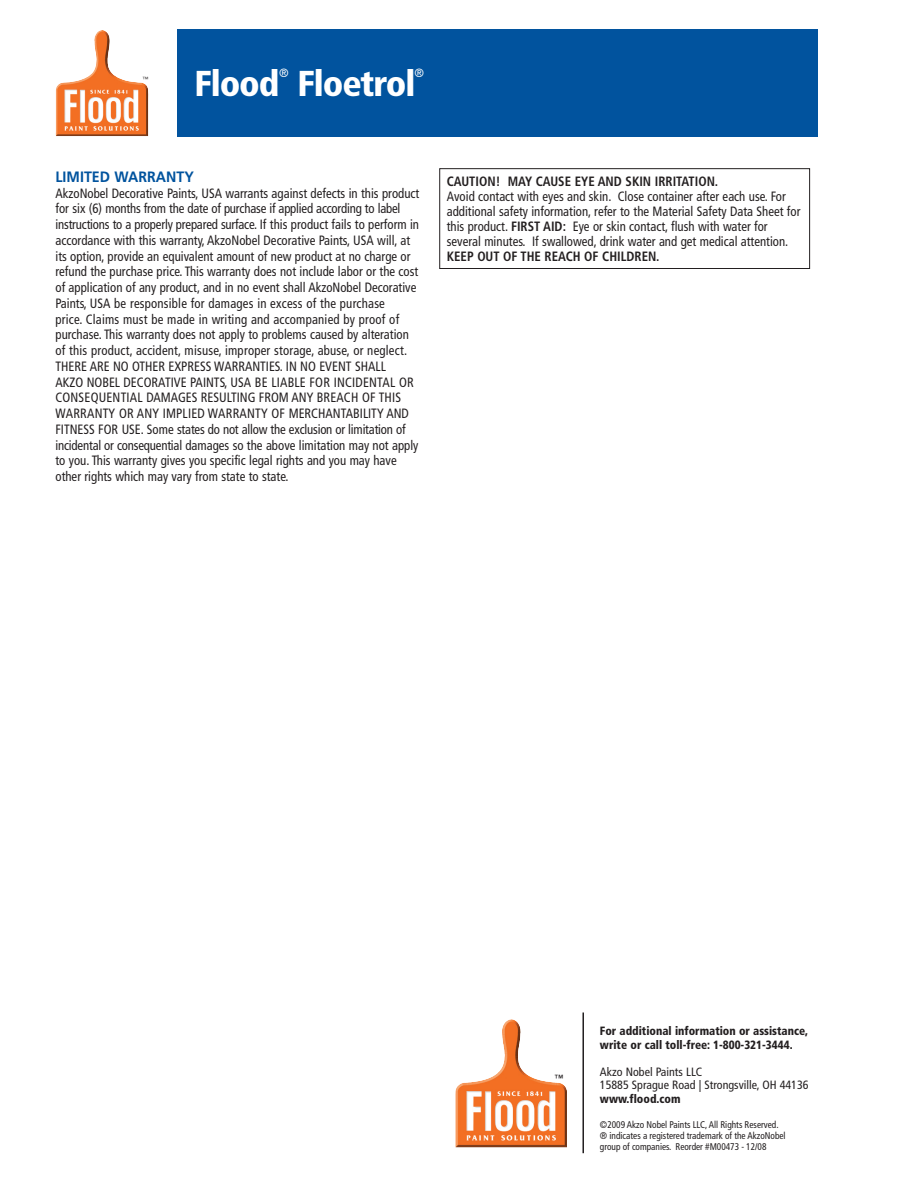
<style>
.page{position:relative;width:918px;height:1188px;background:#fff}
.page>*{position:absolute;margin:0;border:0;box-sizing:border-box;transform-origin:0 0}
.t1{font:900 condensed 36px "Frutiger";letter-spacing:-.03em;color:#fff}
.NEW_headings{font:700 15px "Frutiger";color:#01539e;scale:.95 1}
.NEW_body_copy{font:condensed 13.5px/15.8px "Frutiger";color:#231f20;scale:.95 1}
.t2{font:700 condensed 13.5px "Frutiger";color:#231f20;scale:.95 1}
.t3{font:900 condensed 12px "Frutiger";color:#231f20;scale:.95 1}
.t4{font:condensed 12px "Frutiger";color:#231f20}
.t5{font:condensed 12px "Frutiger";color:#fff}
.t6{font:condensed 9.75px "Frutiger";color:#231f20;scale:.95 1}
.t7{font:9px "Frutiger";color:#231f20}
.t8{font:300 6px "Frutiger";color:#231f20}
.s1{font-weight:700}
</style>
<div class="page">
<img style="left:55px;top:30px;width:94px;height:106px">
<div style="left:439px;top:168px;width:371px;height:101px;border:1px solid #231f20"></div>
<div style="left:177px;top:29px;width:640px;height:108px;background:#01539e"></div>
<img style="left:455px;top:1019px;width:112px;height:129px">
<hr style="left:582px;top:1012px;width:2px;height:141px;background:#231f20">
<p class="t8" style="left:143px;top:76px;width:7px">™</p>
<p class="t1" style="left:195px;top:61px;width:86px">Flood</p>
<p class="t5" style="left:279px;top:66px;width:11px">®</p>
<p class="t1" style="left:298px;top:61px;width:119px">Floetrol</p>
<p class="t5" style="left:414px;top:66px;width:11px">®</p>
<p class="NEW_headings" style="left:56px;top:168px;width:147px">LIMITED WARRANTY</p>
<p class="NEW_body_copy" style="left:56px;top:185px;width:384px">AkzoNobel Decorative Paints, USA warrants against defects in this product for six (6) months from the date of purchase if applied according to label instructions to a properly prepared surface. If this product fails to perform in accordance with this warranty, AkzoNobel Decorative Paints, USA will, at its option, provide an equivalent amount of new product at no charge or refund the purchase price. This warranty does not include labor or the cost of application of any product, and in no event shall AkzoNobel Decorative Paints, USA be responsible for damages in excess of the purchase<br>price. Claims must be made in writing and accompanied by proof of purchase. This warranty does not apply to problems caused by alteration of this product, accident, misuse, improper storage, abuse, or neglect.<br>THERE ARE NO OTHER EXPRESS WARRANTIES. IN NO EVENT SHALL<br>Akzo Nobel Decorative</p>
<p class="NEW_body_copy" style="left:56px;top:374px;width:384px;text-indent:169px">, USA BE LIABLE FOR INCIDENTAL OR CONSEQUENTIAL DAMAGES RESULTING FROM ANY BREACH OF THIS WARRANTY OR ANY IMPLIED WARRANTY OF MERCHANTABILITY AND FITNESS FOR USE. Some states do not allow the exclusion or limitation of incidental or consequential damages so the above limitation may not apply to you. This warranty gives you specific legal rights and you may have other rights which may vary from state to state.</p>
<p class="NEW_body_copy" style="left:190px;top:374px;width:13px">Paints</p>
<p class="t2" style="left:447px;top:173px;width:74px">CAUTION! MAY</p>
<p class="t2" style="left:536px;top:173px;width:9px">CAUSE</p>
<p class="t2" style="left:575px;top:173px;width:34px">EYE AND</p>
<p class="t2" style="left:626px;top:173px;width:99px">SKIN IRRITATION.</p>
<p class="NEW_body_copy" style="left:447px;top:189px;width:374px;line-height:15px">Avoid contact with eyes and skin. Close container after each use. For additional safety information, refer to the Material Safety Data Sheet for this product. <span class="s1">FIRST AID :</span> Eye or skin contact, flush with water for several minutes. If swallowed, drink water and get medical attention.<br><span class="s1">KEEP</span></p>
<p class="t2" style="left:477px;top:248px;width:80px">OUT OF THE REACH</p>
<p class="t2" style="left:584px;top:248px;width:27px">OF CHILDREN</p>
<p class="t2" style="left:656px;top:248px;width:5px">.</p>
<p class="t7" style="left:555px;top:1072px;width:10px">™</p>
<p class="t3" style="left:600px;top:1024px;width:220px">For additional information or assistance,</p>
<p class="t3" style="left:600px;top:1037px;width:204px">write or call toll-free: 1-800-321-3444.</p>
<p class="t4" style="left:600px;top:1065px;width:104px">Akzo Nobel Paints LLC</p>
<p class="t4" style="left:600px;top:1078px;width:210px">15885 Sprague Road | Strongsville, OH 44136</p>
<p class="t3" style="left:600px;top:1091px;width:86px">www.flood.com</p>
<p class="t6" style="left:600px;top:1119px;width:190px">©2009 Akzo Nobel Paints LLC, All Rights Reserved.</p>
<p class="t6" style="left:600px;top:1130px;width:197px">® indicates a registered trademark of the AkzoNobel</p>
<p class="t6" style="left:600px;top:1141px;width:177px">group of companies. Reorder #M00473 - 12/08</p>
</div>
